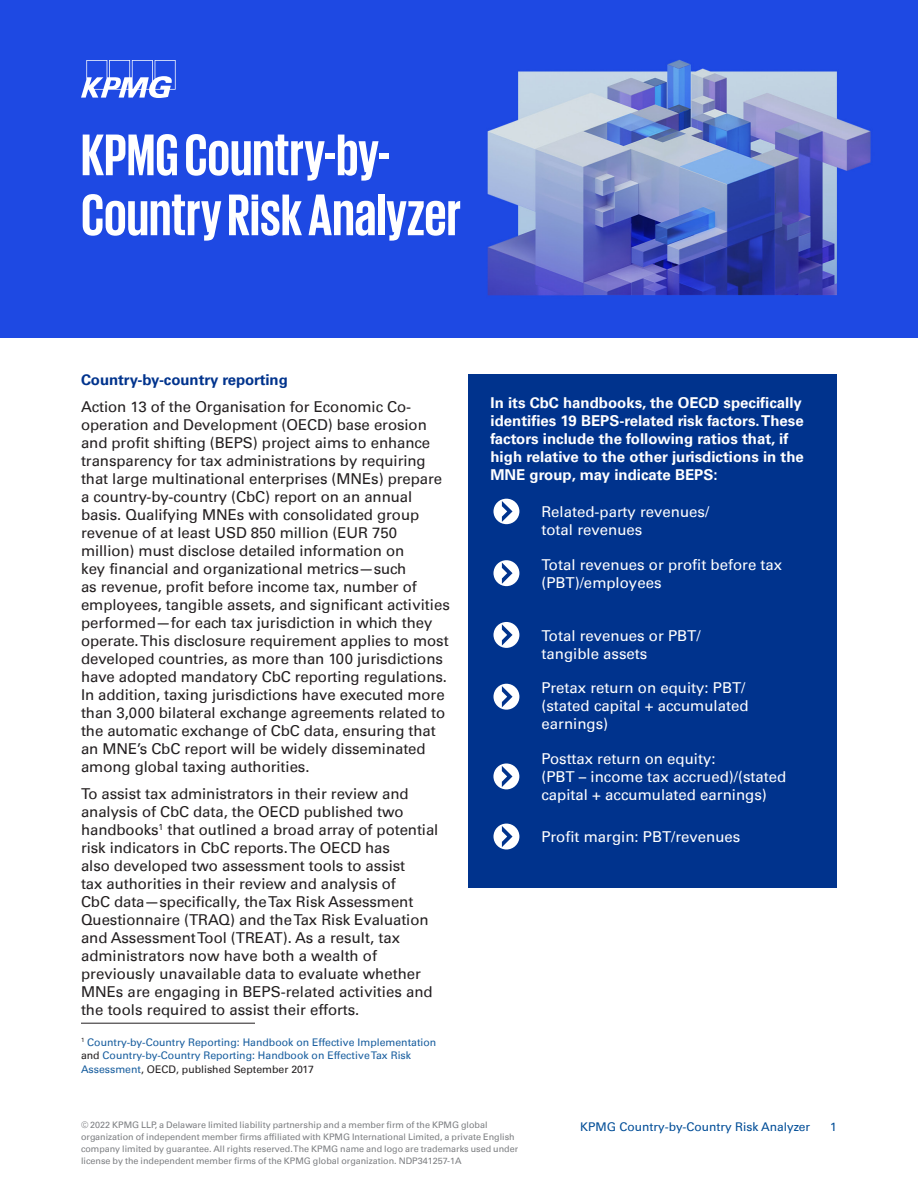
<style>
.page{position:relative;width:918px;height:1188px;background:#fff}
.page>*{position:absolute;margin:0;border:0;box-sizing:border-box;transform-origin:0 0}
.t1{font:700 60px/60px "KPMG";color:#fff}
.t2{font:15px/18px "Univers 55 Roman";letter-spacing:-.005em;color:#231f20}
.t3{font:15px/18px "Univers 55 Roman";color:#fff}
.t4{font:700 15px/18px "Univers 65";color:#fff}
.t5{font:700 15px "Univers 65";letter-spacing:-.005em;color:#00338d}
.t6{font:12px "Univers 55 Roman";color:#014d97}
.t7{font:10.5px/13.5px "Univers 55 Roman";color:#175d9e}
.t8{font:9px/12px "Univers 55 Roman";color:#7c7e81}
.s1{color:#231f20}
</style>
<div class="page">
<img style="left:0;top:0;width:918px;height:338px">
<svg style="left:81px;top:60px;width:95px;height:38px"></svg>
<hr style="left:81px;top:1023px;width:174px;height:1px;background:#231f20">
<div style="left:468px;top:374px;width:369px;height:513px;background:#00338d"></div>
<svg style="left:494px;top:499px;width:25px;height:25px"></svg>
<svg style="left:494px;top:560px;width:25px;height:26px"></svg>
<svg style="left:494px;top:622px;width:25px;height:26px"></svg>
<svg style="left:494px;top:684px;width:25px;height:26px"></svg>
<svg style="left:493px;top:763px;width:26px;height:26px"></svg>
<svg style="left:494px;top:824px;width:25px;height:25px"></svg>
<h1 class="t1" style="left:81px;top:123px;width:382px">KPMG Country-by-<br>Country Risk Analyzer</h1>
<p class="t5" style="left:81px;top:371px;width:208px">Country-by-country reporting</p>
<p class="t2" style="left:81px;top:398px;width:370px">Action 13 of the Organisation for Economic Co&shy;operation and Development (OECD) base erosion and profit shifting (BEPS) project aims to enhance transparency for tax administrations by requiring that large multinational enterprises (MNEs) prepare a country-by-country (CbC) report on an annual basis. Qualifying MNEs with consolidated group revenue of at least USD 850 million (EUR 750 million) must disclose detailed information on<br>key financial and organizational metrics—such<br>as revenue, profit before income tax, number of employees, tangible assets, and significant activities performed—for each tax jurisdiction in which they operate. This disclosure requirement applies to most developed countries, as more than 100 jurisdictions have adopted mandatory CbC reporting regulations.<br>In addition, taxing jurisdictions have executed more than 3,000 bilateral exchange agreements related to the automatic exchange of CbC data, ensuring that an MNE’s CbC report will be widely disseminated among global taxing authorities.</p>
<p class="t2" style="left:81px;top:785px;width:359px">To assist tax administrators in their review and analysis of CbC data, the OECD published two handbooks<sup>1</sup> that outlined a broad array of potential risk indicators in CbC reports. The OECD has<br>also developed two assessment tools to assist<br>tax authorities in their review and analysis of<br>CbC data—specifically, the Tax Risk Assessment Questionnaire (TRAQ) and the Tax Risk Evaluation and Assessment Tool (TREAT). As a result, tax administrators now have both a wealth of previously unavailable data to evaluate whether MNEs are engaging in BEPS-related activities and the tools required to assist their efforts.</p>
<p class="t7" style="left:81px;top:1035px;width:357px"><sup>1</sup> Country-by-Country Reporting: Handbook on Effective Implementation <span class="s1">and</span> Country-by-Country Reporting: Handbook on Effective Tax Risk<br>Assessment<span class="s1">, OECD, published September 2017</span></p>
<p class="t4" style="left:490px;top:393px;width:315px">In its CbC handbooks, the OECD specifically identifies 19 BEPS-related risk factors. These factors include the following ratios that, if high relative to the other jurisdictions in the MNE group, may indicate BEPS:</p>
<p class="t3" style="left:542px;top:503px;width:169px">Related-party revenues/ total revenues</p>
<p class="t3" style="left:542px;top:556px;width:242px">Total revenues or profit before tax (PBT)/employees</p>
<p class="t3" style="left:542px;top:626px;width:161px">Total revenues or PBT/ tangible assets</p>
<p class="t3" style="left:542px;top:679px;width:209px">Pretax return on equity: PBT/ (stated capital + accumulated earnings)</p>
<p class="t3" style="left:541px;top:750px;width:247px">Posttax return on equity:<br>(PBT – income tax accrued)/(stated capital + accumulated earnings)</p>
<p class="t3" style="left:542px;top:828px;width:200px">Profit margin: PBT/revenues</p>
<p class="t8" style="left:81px;top:1119px;width:439px">© 2022 KPMG LLP, a Delaware limited liability partnership and a member firm of the KPMG global organization of independent member firms affiliated with KPMG International Limited, a private English company limited by guarantee. All rights reserved. The KPMG name and logo are trademarks used under license by the independent member firms of the KPMG global organization. NDP341257-1A</p>
<p class="t6" style="left:580px;top:1120px;width:231px">KPMG Country-by-Country Risk Analyzer</p>
<p class="t6" style="left:830px;top:1120px;width:8px">1</p>
</div>
